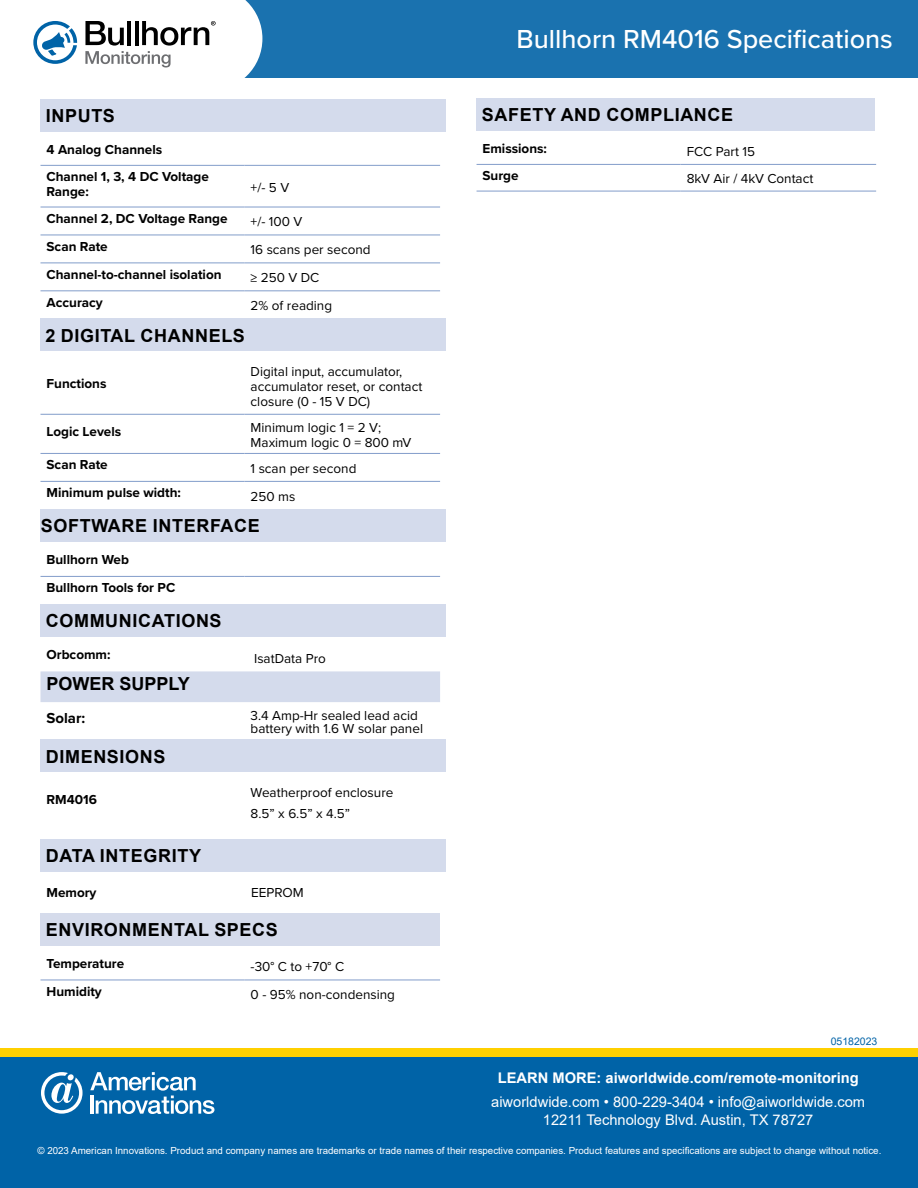
<style>
.page{position:relative;width:918px;height:1188px;background:#fff}
.page>*{position:absolute;margin:0;border:0;box-sizing:border-box;transform-origin:0 0}
.t1{font:500 27px "Proxima Nova";color:#fff}
.t2{font:700 18px "Arial";letter-spacing:.035em;color:#000}
.t3{font:700 18px "Arial";color:#000}
.t4{font:700 15px "Proxima Nova";color:#000}
.t5{font:14.7px/18px "Arial";color:#fff;text-align:center}
.t6{font:700 14.7px "Arial";color:#fff}
.t7{font:13.5px/15px "Proxima Nova";color:#000}
.t8{font:700 13.5px/26.7px "Proxima Nova";color:#000}
.t9{font:10.5px "Arial";color:#0063a7}
.t10{font:9.75px "Arial";color:#fff}
</style>
<div class="page">
<div style="left:40px;top:671px;width:400px;height:31px;background:#d4dbec"></div>
<hr style="left:40px;top:165px;width:205px;height:1px;background:#829dca">
<hr style="left:245px;top:165px;width:195px;height:1px;background:#829dca">
<hr style="left:40px;top:207px;width:205px;height:1px;background:#829dca">
<hr style="left:245px;top:207px;width:195px;height:1px;background:#829dca">
<hr style="left:40px;top:235px;width:205px;height:1px;background:#829dca">
<hr style="left:245px;top:235px;width:195px;height:1px;background:#829dca">
<hr style="left:40px;top:263px;width:205px;height:1px;background:#829dca">
<hr style="left:245px;top:263px;width:195px;height:1px;background:#829dca">
<hr style="left:40px;top:291px;width:205px;height:1px;background:#829dca">
<hr style="left:245px;top:291px;width:195px;height:1px;background:#829dca">
<hr style="left:40px;top:414px;width:205px;height:1px;background:#829dca">
<hr style="left:245px;top:414px;width:195px;height:1px;background:#829dca">
<hr style="left:40px;top:453px;width:205px;height:1px;background:#829dca">
<hr style="left:245px;top:453px;width:195px;height:1px;background:#829dca">
<hr style="left:40px;top:481px;width:205px;height:1px;background:#829dca">
<hr style="left:245px;top:481px;width:195px;height:1px;background:#829dca">
<hr style="left:40px;top:576px;width:205px;height:1px;background:#829dca">
<hr style="left:245px;top:576px;width:195px;height:1px;background:#829dca">
<hr style="left:40px;top:980px;width:205px;height:1px;background:#829dca">
<hr style="left:245px;top:980px;width:195px;height:1px;background:#829dca">
<div style="left:40px;top:100px;width:406px;height:32px;background:#d4dbec"></div>
<div style="left:40px;top:319px;width:406px;height:32px;background:#d4dbec"></div>
<div style="left:40px;top:509px;width:406px;height:33px;background:#d4dbec"></div>
<div style="left:40px;top:604px;width:406px;height:33px;background:#d4dbec"></div>
<div style="left:40px;top:740px;width:406px;height:32px;background:#d4dbec"></div>
<div style="left:40px;top:839px;width:406px;height:32px;background:#d4dbec"></div>
<div style="left:40px;top:913px;width:400px;height:32px;background:#d5dbeb"></div>
<hr style="left:477px;top:164px;width:204px;height:1px;background:#829dca">
<hr style="left:681px;top:164px;width:195px;height:1px;background:#829dca">
<hr style="left:477px;top:191px;width:204px;height:1px;background:#829dca">
<hr style="left:681px;top:191px;width:195px;height:1px;background:#829dca">
<div style="left:477px;top:99px;width:398px;height:32px;background:#d4dbec"></div>
<div style="left:0;top:1049px;width:918px;height:80px;background:#ffd000"></div>
<div style="left:0;top:1057px;width:918px;height:131px;background:#0063a7"></div>
<svg style="left:90px;top:1072px;width:124px;height:42px"></svg>
<svg style="left:41px;top:1072px;width:42px;height:42px"></svg>
<div style="left:67px;top:1074px;width:7px;height:6px;background:#fff;border-radius:50%"></div>
<div style="left:0;top:0;width:918px;height:78px;background:#1a72af"></div>
<svg style="left:0;top:0;width:262px;height:78px;background:#dee3e7"></svg>
<h2 class="t2" style="left:46px;top:103px;width:71px">INPUTS</h2>
<p class="t8" style="left:46px;top:136px;width:164px">4 Analog Channels<br>Channel 1, 3, 4 DC Voltage</p>
<p class="t8" style="left:46px;top:178px;width:44px">Range:</p>
<p class="t7" style="left:251px;top:179px;width:40px">+/- 5 V</p>
<p class="t8" style="left:46px;top:205px;width:183px">Channel 2, DC Voltage Range</p>
<p class="t7" style="left:251px;top:214px;width:53px">+/- 100 V</p>
<p class="t8" style="left:46px;top:233px;width:63px">Scan Rate</p>
<p class="t7" style="left:251px;top:242px;width:122px">16 scans per second</p>
<p class="t8" style="left:46px;top:261px;width:177px">Channel-to-channel isolation</p>
<p class="t7" style="left:251px;top:270px;width:70px">≥ 250 V DC</p>
<p class="t8" style="left:46px;top:289px;width:58px">Accuracy</p>
<p class="t7" style="left:251px;top:298px;width:83px">2% of reading</p>
<h2 class="t2" style="left:46px;top:323px;width:201px">2 DIGITAL CHANNELS</h2>
<p class="t8" style="left:46px;top:370px;width:62px">Functions</p>
<p class="t7" style="left:251px;top:364px;width:173px">Digital input, accumulator, accumulator reset, or contact closure (0 - 15 V DC)</p>
<p class="t8" style="left:46px;top:418px;width:76px">Logic Levels</p>
<p class="t7" style="left:251px;top:419px;width:162px">Minimum logic 1 = 2 V;<br>Maximum logic 0 = 800 mV</p>
<p class="t8" style="left:46px;top:451px;width:63px">Scan Rate</p>
<p class="t7" style="left:251px;top:460px;width:107px">1 scan per second</p>
<p class="t8" style="left:46px;top:479px;width:136px">Minimum pulse width:</p>
<p class="t7" style="left:251px;top:488px;width:46px">250 ms</p>
<h2 class="t2" style="left:41px;top:513px;width:221px">SOFTWARE INTERFACE</h2>
<p class="t8" style="left:46px;top:546px;width:130px;line-height:28px">Bullhorn Web<br>Bullhorn Tools for PC</p>
<h2 class="t2" style="left:46px;top:608px;width:177px">COMMUNICATIONS</h2>
<p class="t8" style="left:46px;top:641px;width:65px">Orbcomm:</p>
<p class="t7" style="left:254px;top:650px;width:73px">IsatData Pro</p>
<h2 class="t3" style="left:46px;top:671px;width:145px">POWER SUPPLY</h2>
<p class="t4" style="left:46px;top:707px;width:40px">Solar:</p>
<p class="t7" style="left:251px;top:708px;width:174px;line-height:13.5px">3.4 Amp-Hr sealed lead acid battery with 1.6 W solar panel</p>
<h2 class="t2" style="left:46px;top:744px;width:121px">DIMENSIONS</h2>
<p class="t8" style="left:46px;top:786px;width:52px">RM4016</p>
<p class="t7" style="left:251px;top:782px;width:144px;line-height:20.2px">Weatherproof enclosure<br>8.5” x 6.5” x 4.5”</p>
<h2 class="t2" style="left:46px;top:843px;width:157px">DATA INTEGRITY</h2>
<p class="t8" style="left:46px;top:879px;width:52px">Memory</p>
<p class="t7" style="left:251px;top:885px;width:54px">EEPROM</p>
<h2 class="t2" style="left:46px;top:917px;width:234px">ENVIRONMENTAL SPECS</h2>
<p class="t8" style="left:46px;top:950px;width:79px">Temperature</p>
<p class="t7" style="left:251px;top:959px;width:95px">-30° C to +70° C</p>
<p class="t8" style="left:46px;top:978px;width:57px">Humidity</p>
<p class="t7" style="left:251px;top:987px;width:146px">0 - 95% non-condensing</p>
<h1 class="t1" style="left:517px;top:19px;width:378px">Bullhorn RM4016 Specifications</h1>
<h2 class="t2" style="left:482px;top:102px;width:253px">SAFETY AND COMPLIANCE</h2>
<p class="t8" style="left:483px;top:135px;width:66px">Emissions:</p>
<p class="t7" style="left:687px;top:144px;width:70px">FCC Part 15</p>
<p class="t8" style="left:483px;top:162px;width:38px">Surge</p>
<p class="t7" style="left:687px;top:170px;width:128px">8kV Air / 4kV Contact</p>
<p class="t9" style="left:831px;top:1034px;width:48px">05182023</p>
<p class="t6" style="left:498px;top:1067px;width:363px">LEARN MORE: aiworldwide.com/remote-monitoring</p>
<p class="t5" style="left:491px;top:1093px;width:376px">aiworldwide.com • 800-229-3404 • info@aiworldwide.com<br>12211 Technology Blvd. Austin, TX 78727</p>
<p class="t10" style="left:37px;top:1144px;width:845px">© 2023 American Innovations. Product and company names are trademarks or trade names of their respective companies. Product features and specifications are subject to change without notice.</p>
</div>
